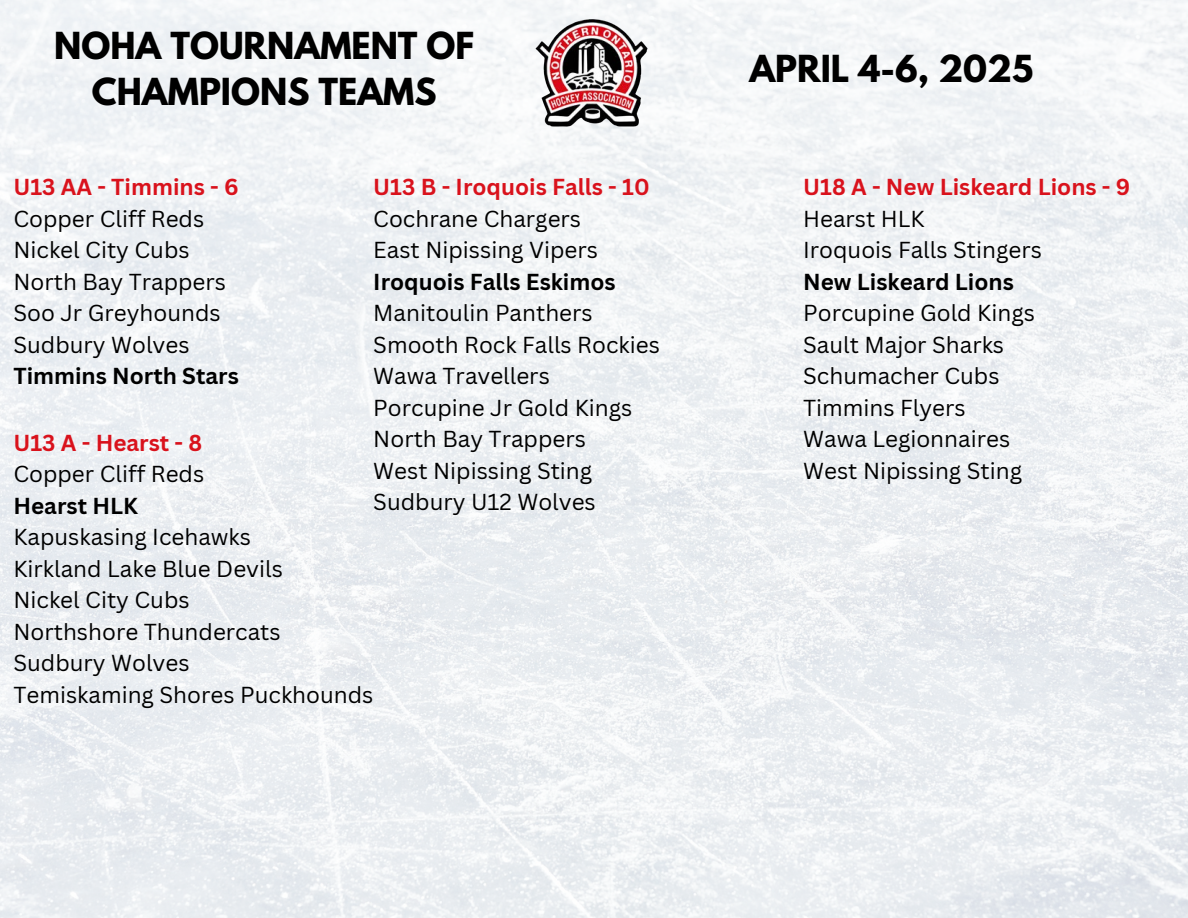
<style>
.page{position:relative;width:1188px;height:918px;background:#fff}
.page>*{position:absolute;margin:0;border:0;box-sizing:border-box;transform-origin:0 0}
.t1{font:700 33px/46.2px "League Spartan";color:#000;text-align:center}
.t2{font:22.5px "Canva Sans";color:#000}
.t3{font:700 22.5px "Canva Sans";color:#d9121c}
.t4{font:700 22.5px "Canva Sans";color:#000}
</style>
<div class="page">
<img style="left:0;top:0;width:1188px;height:918px">
<img style="left:534px;top:18px;width:120px;height:113px">
<p class="t1" style="left:54px;top:27px;width:422px">NOHA TOURNAMENT OF<br>CHAMPIONS TEAMS</p>
<h1 class="t3" style="left:13px;top:171px;width:227px">U13 AA - Timmins - 6</h1>
<p class="t2" style="left:13px;top:203px;width:192px">Copper Cliff Reds</p>
<h1 class="t2" style="left:13px;top:234px;width:178px">Nickel City Cubs</h1>
<p class="t2" style="left:13px;top:266px;width:214px">North Bay Trappers</p>
<p class="t2" style="left:13px;top:297px;width:209px">Soo Jr Greyhounds</p>
<p class="t2" style="left:13px;top:329px;width:178px">Sudbury Wolves</p>
<p class="t4" style="left:13px;top:360px;width:227px">Timmins North Stars</p>
<p class="t3" style="left:373px;top:171px;width:278px">U13 B - Iroquois Falls - 10</p>
<p class="t2" style="left:373px;top:203px;width:209px">Cochrane Chargers</p>
<p class="t2" style="left:373px;top:234px;width:226px">East Nipissing Vipers</p>
<p class="t4" style="left:373px;top:266px;width:244px">Iroquois Falls Eskimos</p>
<p class="t2" style="left:373px;top:297px;width:221px">Manitoulin Panthers</p>
<p class="t2" style="left:373px;top:329px;width:288px">Smooth Rock Falls Rockies</p>
<p class="t2" style="left:373px;top:360px;width:178px">Wawa Travellers</p>
<p class="t2" style="left:373px;top:392px;width:261px">Porcupine Jr Gold Kings</p>
<p class="t2" style="left:373px;top:423px;width:214px">North Bay Trappers</p>
<p class="t2" style="left:373px;top:455px;width:221px">West Nipissing Sting</p>
<p class="t2" style="left:373px;top:486px;width:224px">Sudbury U12 Wolves</p>
<p class="t3" style="left:13px;top:427px;width:190px">U13 A - Hearst - 8</p>
<p class="t2" style="left:13px;top:458px;width:192px">Copper Cliff Reds</p>
<p class="t4" style="left:13px;top:490px;width:126px">Hearst HLK</p>
<p class="t2" style="left:13px;top:521px;width:239px">Kapuskasing Icehawks</p>
<p class="t2" style="left:13px;top:553px;width:271px">Kirkland Lake Blue Devils</p>
<p class="t2" style="left:13px;top:584px;width:178px">Nickel City Cubs</p>
<p class="t2" style="left:13px;top:616px;width:269px">Northshore Thundercats</p>
<p class="t2" style="left:13px;top:647px;width:178px">Sudbury Wolves</p>
<p class="t2" style="left:13px;top:679px;width:362px">Temiskaming Shores Puckhounds</p>
<p class="t1" style="left:749px;top:50px;width:285px">APRIL 4-6, 2025</p>
<p class="t3" style="left:803px;top:171px;width:329px">U18 A - New Liskeard Lions - 9</p>
<p class="t2" style="left:803px;top:203px;width:123px">Hearst HLK</p>
<p class="t2" style="left:803px;top:234px;width:240px">Iroquois Falls Stingers</p>
<p class="t4" style="left:803px;top:266px;width:212px">New Liskeard Lions</p>
<p class="t2" style="left:803px;top:297px;width:233px">Porcupine Gold Kings</p>
<p class="t2" style="left:803px;top:329px;width:203px">Sault Major Sharks</p>
<p class="t2" style="left:803px;top:360px;width:198px">Schumacher Cubs</p>
<p class="t2" style="left:803px;top:392px;width:164px">Timmins Flyers</p>
<p class="t2" style="left:803px;top:423px;width:209px">Wawa Legionnaires</p>
<p class="t2" style="left:803px;top:455px;width:221px">West Nipissing Sting</p>
</div>
